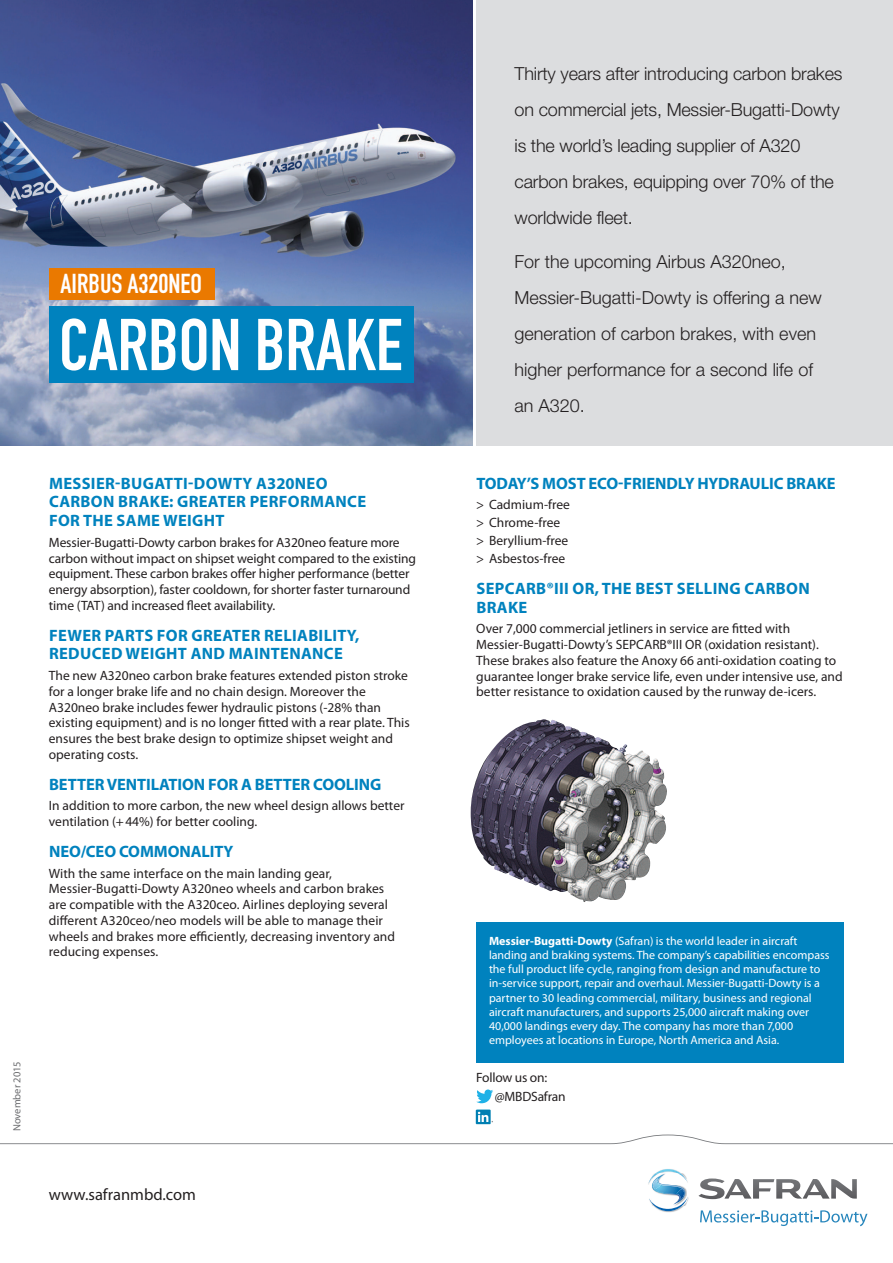
<style>
.page{position:relative;width:893px;height:1263px;background:#fff}
.page>*{position:absolute;margin:0;border:0;box-sizing:border-box;transform-origin:0 0}
.t1{font:72px "DIN Engschrift";color:#fff}
.t2{font:27px "DIN Engschrift";color:#fff}
.t3{font:300 18px/36px "Helvetica Neue";letter-spacing:-.01em;color:#231f20}
.t4{font:700 16.5px/18.8px "Myriad Pro";letter-spacing:.02em;color:#0082be}
.t5{font:700 16.5px "Myriad Pro";letter-spacing:-.005em;color:#0082be}
.t6{font:16.5px "Myriad Pro";color:#231f20}
.t7{font:13.5px/15.8px "Myriad Pro";color:#231f20}
.t8{font:12px/14.2px "Myriad Pro";color:#fff}
.t9{font:10.5px "Myriad Pro";color:#6c6d70}
.s1{font-weight:700}
</style>
<div class="page">
<img style="left:0;top:0;width:472px;height:445px">
<div style="left:476px;top:0;width:417px;height:445px;background:#dcdddf"></div>
<svg style="left:0;top:1144px;width:893px;height:83px"></svg>
<svg style="left:0;top:1134px;width:893px;height:10px"></svg>
<img style="left:648px;top:1168px;width:40px;height:1px">
<img style="left:649px;top:1196px;width:40px;height:16px">
<svg style="left:648px;top:1169px;width:40px;height:42px"></svg>
<svg style="left:700px;top:1210px;width:167px;height:16px"></svg>
<svg style="left:698px;top:1178px;width:159px;height:21px"></svg>
<div style="left:49px;top:306px;width:365px;height:77px;background:#0082be"></div>
<div style="left:49px;top:268px;width:165px;height:32px;background:#ea7900"></div>
<img style="left:471px;top:719px;width:196px;height:183px">
<svg style="left:476px;top:1089px;width:17px;height:14px"></svg>
<img style="left:475px;top:1109px;width:18px;height:16px">
<div style="left:476px;top:923px;width:368px;height:140px;background:#0082be"></div>
<h2 class="t2" style="left:61px;top:274px;width:143px">AIRBUS A320NEO</h2>
<h1 class="t1" style="left:59px;top:319px;width:345px">CARBON BRAKE</h1>
<p class="t4" style="left:49px;top:475px;width:319px">MESSIER-BUGATTI-DOWTY A320NEO<br>CARBON BRAKE: GREATER PERFORMANCE<br>FOR THE SAME WEIGHT</p>
<p class="t7" style="left:49px;top:536px;width:369px">Messier-Bugatti-Dowty carbon brakes for A320neo feature more carbon without impact on shipset weight compared to the existing equipment. These carbon brakes offer higher performance (better energy absorption), faster cooldown, for shorter faster turnaround time (TAT) and increased fleet availability.</p>
<p class="t4" style="left:49px;top:627px;width:312px">FEWER PARTS FOR GREATER RELIABILITY,<br>REDUCED WEIGHT AND MAINTENANCE</p>
<p class="t7" style="left:49px;top:669px;width:362px">The new A320neo carbon brake features extended piston stroke for a longer brake life and no chain design. Moreover the A320neo brake includes fewer hydraulic pistons (-28% than existing equipment) and is no longer fitted with a rear plate. This ensures the best brake design to optimize shipset weight and operating costs.</p>
<p class="t5" style="left:49px;top:778px;width:334px">BETTERVENTILATION FOR A BETTER COOLING</p>
<p class="t7" style="left:49px;top:799px;width:357px">In addition to more carbon, the new wheel design allows better ventilation (+44%) for better cooling.</p>
<p class="t5" style="left:49px;top:845px;width:186px">NEO/CEO COMMONALITY</p>
<p class="t7" style="left:49px;top:866px;width:348px">With the same interface on the main landing gear, Messier-Bugatti-Dowty A320neo wheels and carbon brakes are compatible with the A320ceo. Airlines deploying several different A320ceo/neo models will be able to manage their wheels and brakes more efficiently, decreasing inventory and reducing expenses.</p>
<p class="t9" style="left:13px;top:1131px;width:72px;rotate:-90deg">November 2015</p>
<p class="t6" style="left:49px;top:1188px;width:149px">www.safranmbd.com</p>
<h3 class="t3" style="left:514px;top:54px;width:330px">Thirty years after introducing carbon brakes on commercial jets, Messier-Bugatti-Dowty is the world’s leading supplier of A320 carbon brakes, equipping over 70% of the worldwide fleet.</h3>
<h3 class="t3" style="left:514px;top:243px;width:309px">For the upcoming Airbus A320neo,<br>Messier-Bugatti-Dowty is offering a new generation of carbon brakes, with even higher performance for a second life of an A320.</h3>
<p class="t5" style="left:476px;top:477px;width:361px">TODAY’S MOST ECO-FRIENDLY HYDRAULIC BRAKE</p>
<p class="t7" style="left:476px;top:497px;width:95px;line-height:17.9px">&gt; Cadmium-free &gt; Chrome-free &gt; Beryllium-free &gt; Asbestos-free</p>
<p class="t4" style="left:476px;top:580px;width:335px">SEPCARB®III OR, THE BEST SELLING CARBON<br>BRAKE</p>
<p class="t7" style="left:476px;top:622px;width:368px">Over 7,000 commercial jetliners in service are fitted with Messier-Bugatti-Dowty’s SEPCARB®III OR (oxidation resistant).<br>These brakes also feature the Anoxy 66 anti-oxidation coating to guarantee longer brake service life, even under intensive use, and better resistance to oxidation caused by the runway de-icers.</p>
<p class="t8" style="left:489px;top:934px;width:342px"><span class="s1">Messier-Bugatti-Dowty</span> (Safran) is the world leader in aircraft landing and braking systems. The company’s capabilities encompass the full product life cycle, ranging from design and manufacture to in-service support, repair and overhaul. Messier-Bugatti-Dowty is a partner to 30 leading commercial, military, business and regional aircraft manufacturers, and supports 25,000 aircraft making over 40,000 landings every day. The company has more than 7,000 employees at locations in Europe, North America and Asia.</p>
<p class="t7" style="left:495px;top:1069px;width:72px;line-height:19.2px;text-indent:-19px">Follow us on: @MBDSafran</p>
</div>
